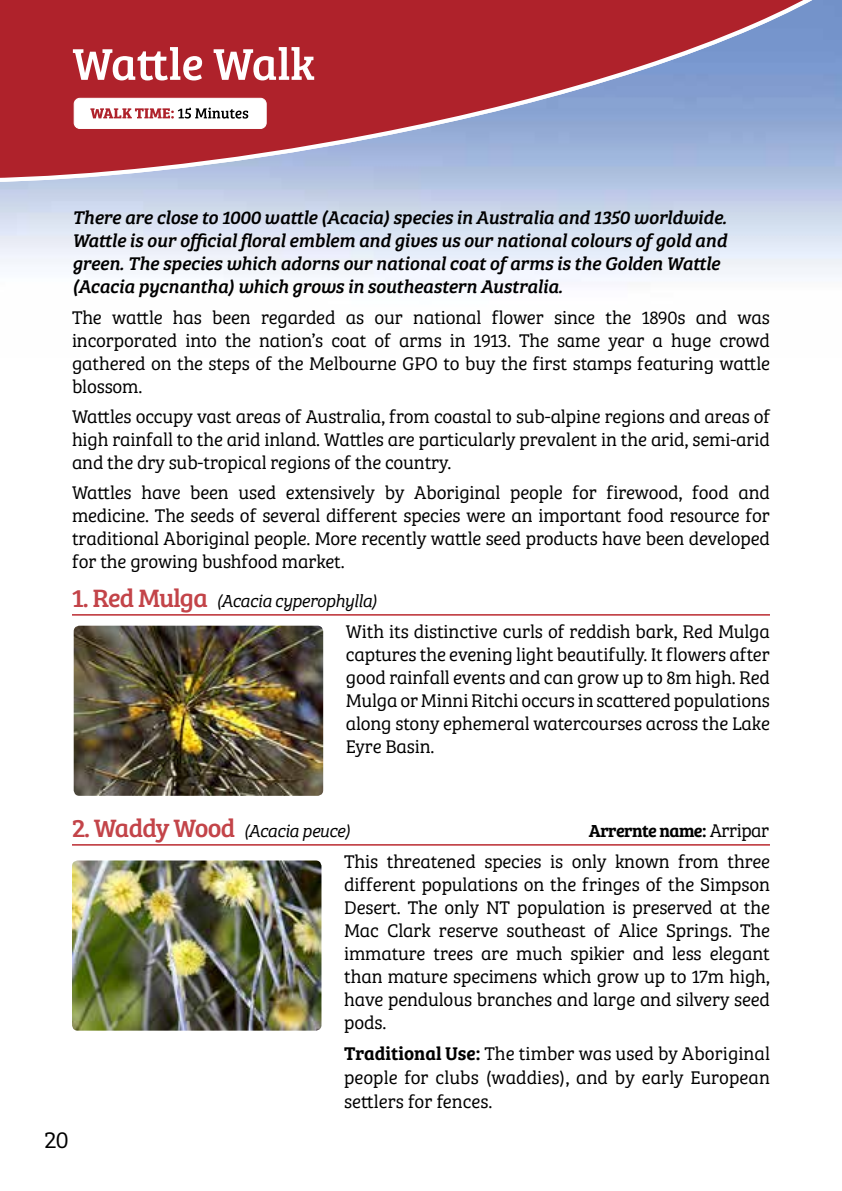
<style>
.page{position:relative;width:842px;height:1191px;background:#fff}
.page>*{position:absolute;margin:0;border:0;box-sizing:border-box;transform-origin:0 0}
.t1{font:300 24px "Bree Serif";color:#000}
.t2{font:300 19px/23px "Bree Serif";letter-spacing:-.01em;color:#000;text-align:justify}
.t3{font:italic 19px/23px "Bree Serif";letter-spacing:-.015em;color:#000}
.t4{font:italic 18px "Bree Serif Lt";letter-spacing:-.03em;color:#000}
.t5{font:600 18px "Bree Serif";letter-spacing:-.03em;color:#000}
.s1{font-family:"Bree Serif";font-style:normal;font-size:26px;color:#c34449}
.s2{font-weight:300;font-size:19px}
.s3{font-weight:600}
</style>
<div class="page">
<svg style="left:2px;top:0;width:840px;height:182px;background:#a8bcdd"></svg>
<svg style="left:0;top:0;width:834px;height:178px;background:#a65d73"></svg>
<svg style="left:73px;top:47px;width:315px;height:33px"></svg>
<div style="left:74px;top:98px;width:192px;height:30px;background:#fff;border-radius:6px"></div>
<div style="left:74px;top:98px;width:193px;height:31px;border:1px solid #fff;border-radius:6px"></div>
<svg style="left:90px;top:108px;width:159px;height:11px"></svg>
<hr style="left:72px;top:614px;width:698px;height:1px;background:#c34449">
<hr style="left:72px;top:844px;width:698px;height:1px;background:#c34449">
<img style="left:74px;top:625px;width:249px;height:171px">
<img style="left:72px;top:860px;width:249px;height:170px">
<p class="t3" style="left:72px;top:205px;width:656px">There are close to 1000 wattle (Acacia) species in Australia and 1350 worldwide.<br>Wattle is our official floral emblem and gives us our national colours of gold and green. The species which adorns our national coat of arms is the Golden Wattle (Acacia pycnantha) which grows in southeastern Australia.</p>
<p class="t2" style="left:72px;top:304px;width:699px">The wattle has been regarded as our national flower since the 1890s and was incorporated into the nation’s coat of arms in 1913. The same year a huge crowd gathered on the steps of the Melbourne GPO to buy the first stamps featuring wattle blossom.</p>
<p class="t2" style="left:72px;top:404px;width:699px">Wattles occupy vast areas of Australia, from coastal to sub-alpine regions and areas of high rainfall to the arid inland. Wattles are particularly prevalent in the arid, semi-arid and the dry sub-tropical regions of the country.</p>
<p class="t2" style="left:72px;top:480px;width:699px">Wattles have been used extensively by Aboriginal people for firewood, food and medicine. The seeds of several different species were an important food resource for traditional Aboriginal people. More recently wattle seed products have been developed for the growing bushfood market.</p>
<p class="t4" style="left:72px;top:588px;width:307px"><span class="s1">1. Red Mulga</span> (Acacia cyperophylla)</p>
<p class="t2" style="left:346px;top:618px;width:426px">With its distinctive curls of reddish bark, Red Mulga captures the evening light beautifully. It flowers after good rainfall events and can grow up to 8m high. Red Mulga or Minni Ritchi occurs in scattered populations along stony ephemeral watercourses across the Lake Eyre Basin.</p>
<p class="t4" style="left:72px;top:817px;width:280px"><span class="s1">2. Waddy Wood</span> (Acacia peuce)</p>
<p class="t5" style="left:589px;top:817px;width:182px">Arrernte name: <span class="s2">Arripar</span></p>
<p class="t2" style="left:344px;top:848px;width:427px">This threatened species is only known from three different populations on the fringes of the Simpson Desert. The only NT population is preserved at the Mac Clark reserve southeast of Alice Springs. The immature trees are much spikier and less elegant than mature specimens which grow up to 17m high, have pendulous branches and large and silvery seed pods.</p>
<p class="t2" style="left:344px;top:1040px;width:427px;line-height:24px"><span class="s3">Traditional Use:</span> The timber was used by Aboriginal people for clubs (waddies), and by early European settlers for fences.</p>
<p class="t1" style="left:44px;top:1122px;width:26px">20</p>
</div>
